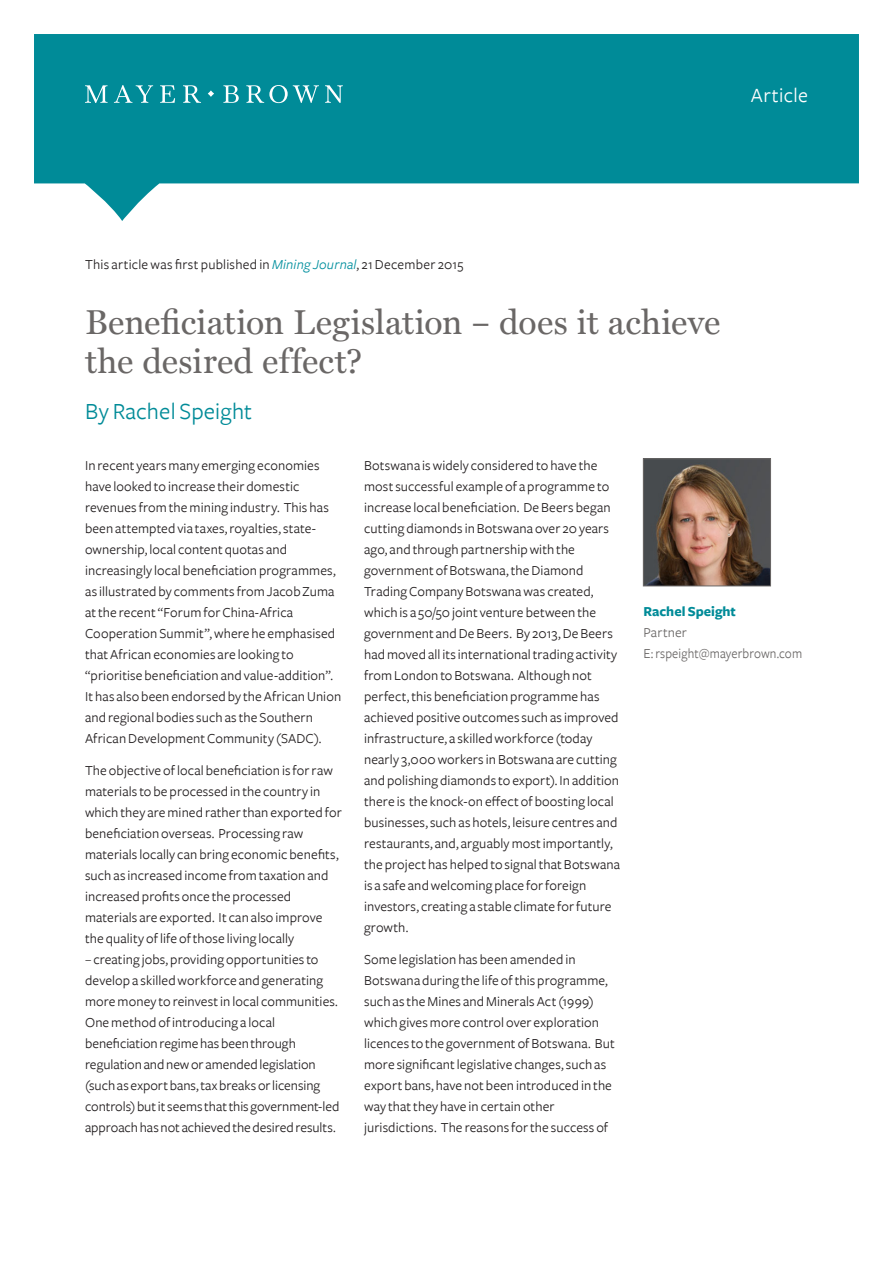
<style>
.page{position:relative;width:893px;height:1263px;background:#fff}
.page>*{position:absolute;margin:0;border:0;box-sizing:border-box;transform-origin:0 0}
.M_roman______title_2{font:34.5px/39px "Miller Text";letter-spacing:.005em;color:#6a6766}
.M_roman______title_2-2{font:24px "Freight Sans";letter-spacing:.005em;color:#008b98}
.F_book______document{font:21px "Freight Sans";letter-spacing:.015em;color:#fff}
.Body_copy{font:14.25px/21px "Freight Sans";letter-spacing:.01em;color:#231f20}
.Body_copy_italic{font:14.25px/21px "Freight Sans";letter-spacing:.01em;color:#6a6766}
.s1{font-style:italic;color:#008f9e}
.s2{font-weight:700;color:#008b98}
</style>
<div class="page">
<svg style="left:34px;top:34px;width:825px;height:187px;fill:#008b98"></svg>
<svg style="left:85px;top:85px;width:258px;height:18px"></svg>
<img style="left:645px;top:461px;width:124px;height:123px">
<div style="left:643px;top:459px;width:128px;height:127px;border:1px solid #6a6766"></div>
<p class="F_book______document" style="left:751px;top:84px;width:59px">Article</p>
<p class="Body_copy" style="left:85px;top:254px;width:380px">This article was first published in <span class="s1">Mining Journal</span>, 21 December 2015</p>
<p class="M_roman______title_2" style="left:85px;top:302px;width:637px">Beneficiation Legislation – does it achieve the desired effect?</p>
<p class="M_roman______title_2-2" style="left:85px;top:398px;width:169px">By Rachel Speight</p>
<p class="Body_copy" style="left:85px;top:455px;width:258px">In recent years many emerging economies have looked to increase their domestic revenues from the mining industry. This has been attempted via taxes, royalties, state&shy;ownership, local content quotas and increasingly local beneficiation programmes, as illustrated by comments from Jacob Zuma at the recent “Forum for China-Africa Cooperation Summit”, where he emphasised that African economies are looking to “prioritise beneficiation and value-addition”.<br>It has also been endorsed by the African Union and regional bodies such as the Southern African Development Community (SADC).</p>
<p class="Body_copy" style="left:85px;top:760px;width:258px">The objective of local beneficiation is for raw materials to be processed in the country in which they are mined rather than exported for beneficiation overseas. Processing raw materials locally can bring economic benefits, such as increased income from taxation and increased profits once the processed materials are exported. It can also improve the quality of life of those living locally</p>
<p class="Body_copy" style="left:85px;top:949px;width:256px">– creating jobs, providing opportunities to develop a skilled workforce and generating more money to reinvest in local communities.<br>One method of introducing a local beneficiation regime has been through regulation and new or amended legislation (such as export bans, tax breaks or licensing controls) but it seems that this government-led approach has not achieved the desired results.</p>
<p class="Body_copy" style="left:364px;top:455px;width:258px">Botswana is widely considered to have the most successful example of a programme to increase local beneficiation. De Beers began cutting diamonds in Botswana over 20 years ago, and through partnership with the government of Botswana, the Diamond Trading Company Botswana was created, which is a 50/50 joint venture between the government and De Beers. By 2013, De Beers had moved all its international trading activity from London to Botswana. Although not perfect, this beneficiation programme has achieved positive outcomes such as improved infrastructure, a skilled workforce (today nearly 3,000 workers in Botswana are cutting and polishing diamonds to export). In addition there is the knock-on effect of boosting local businesses, such as hotels, leisure centres and restaurants, and, arguably most importantly, the project has helped to signal that Botswana is a safe and welcoming place for foreign investors, creating a stable climate for future growth.</p>
<p class="Body_copy" style="left:364px;top:949px;width:252px">Some legislation has been amended in Botswana during the life of this programme, such as the Mines and Minerals Act (1999) which gives more control over exploration licences to the government of Botswana. But more significant legislative changes, such as export bans, have not been introduced in the way that they have in certain other jurisdictions. The reasons for the success of</p>
<p class="Body_copy_italic" style="left:643px;top:601px;width:160px"><span class="s2">Rachel Speight<br></span>Partner<br>E: rspeight@mayerbrown.com</p>
</div>
